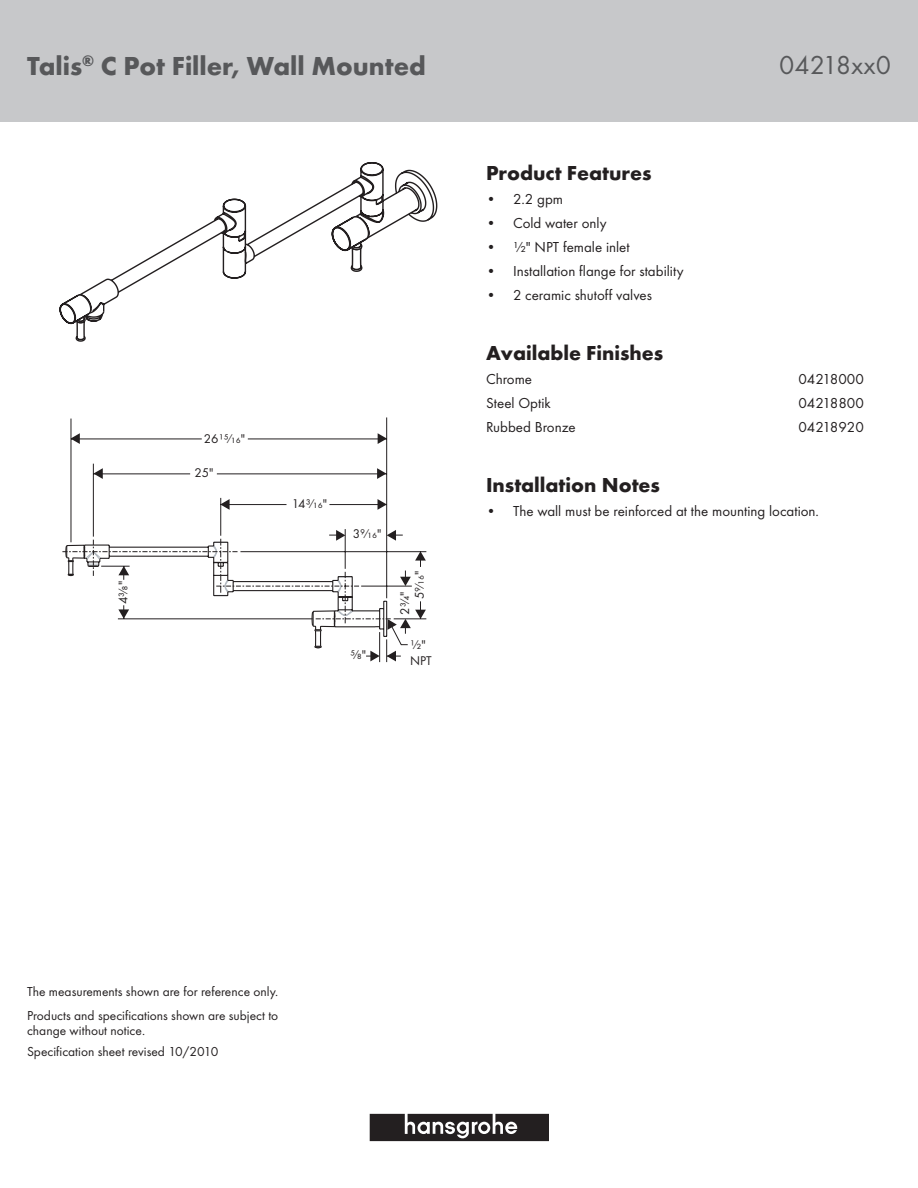
<style>
.page{position:relative;width:918px;height:1188px;background:#fff}
.page>*{position:absolute;margin:0;border:0;box-sizing:border-box;transform-origin:0 0}
.hansgrohe_product_na{font:700 27px "Futura TOT";color:#57585a}
.hansgrohe_product_nu{font:27px "Futura TOT Boo";color:#57585a}
.subject_heading{font:700 21px "Futura TOT";color:#231f20}
.bullet_point{font:15px/24px "Futura TOT Boo";color:#231f20;text-align:justify}
.detail{font:15px "Futura TOT Boo";color:#231f20}
.disclaimer{font:13.5px/15px "Futura TOT Boo";color:#231f20}
.t1{font:13.05px/14.5px "Futura TOT Boo";color:#231f20}
</style>
<div class="page">
<div style="left:0;top:0;width:918px;height:121px;background:#c7c8ca"></div>
<svg style="left:370px;top:1114px;width:178px;height:27px;background:#464344"></svg>
<svg style="left:82px;top:162px;width:355px;height:143px"></svg>
<svg style="left:59px;top:293px;width:46px;height:49px"></svg>
<svg style="left:331px;top:214px;width:39px;height:59px"></svg>
<svg style="left:62px;top:417px;width:365px;height:246px"></svg>
<p class="hansgrohe_product_na" style="left:27px;top:50px;width:401px">Talis<sup>®</sup> C Pot Filler, Wall Mounted</p>
<p class="hansgrohe_product_nu" style="left:779px;top:49px;width:113px">04218xx0</p>
<p class="t1" style="left:204px;top:431px;width:43px">26¹⁵⁄₁₆"</p>
<p class="t1" style="left:194px;top:465px;width:21px">25"</p>
<p class="t1" style="left:292px;top:497px;width:37px">14³⁄₁₆"</p>
<p class="t1" style="left:353px;top:526px;width:30px">3⁹⁄₁₆"</p>
<p class="t1" style="left:116px;top:604px;width:25px;rotate:-90deg">4⅜"</p>
<p class="t1" style="left:398px;top:599px;width:30px;text-indent:-16px;rotate:-90deg">2¾"<br>5⁹⁄₁₆"</p>
<p class="t1" style="left:350px;top:648px;width:17px">⅝"</p>
<p class="t1" style="left:410px;top:637px;width:23px;line-height:15.8px">½"<br>NPT</p>
<p class="subject_heading" style="left:486px;top:160px;width:167px">Product Features</p>
<p class="bullet_point" style="left:513px;top:187px;width:52px">2.2 gpm</p>
<p class="bullet_point" style="left:513px;top:211px;width:95px">Cold water only</p>
<p class="bullet_point" style="left:513px;top:235px;width:118px">½" NPT female inlet</p>
<p class="bullet_point" style="left:513px;top:259px;width:172px">Installation flange for stability</p>
<p class="bullet_point" style="left:513px;top:283px;width:140px">2 ceramic shutoff valves</p>
<p class="bullet_point" style="left:486px;top:187px;width:12px">• • • • •</p>
<p class="subject_heading" style="left:486px;top:340px;width:179px">Available Finishes</p>
<p class="detail" style="left:486px;top:370px;width:48px">Chrome</p>
<p class="detail" style="left:799px;top:370px;width:67px">04218000</p>
<p class="detail" style="left:486px;top:394px;width:66px">Steel Optik</p>
<p class="detail" style="left:799px;top:394px;width:67px">04218800</p>
<p class="detail" style="left:486px;top:418px;width:91px">Rubbed Bronze</p>
<p class="detail" style="left:799px;top:418px;width:67px">04218920</p>
<p class="subject_heading" style="left:486px;top:472px;width:176px">Installation Notes</p>
<p class="bullet_point" style="left:486px;top:499px;width:335px">• The wall must be reinforced at the mounting location.</p>
<p class="disclaimer" style="left:27px;top:984px;width:253px">The measurements shown are for reference only.</p>
<p class="disclaimer" style="left:27px;top:1008px;width:253px">Products and specifications shown are subject to change without notice.</p>
<p class="disclaimer" style="left:27px;top:1044px;width:193px">Specification sheet revised 10/2010</p>
</div>
